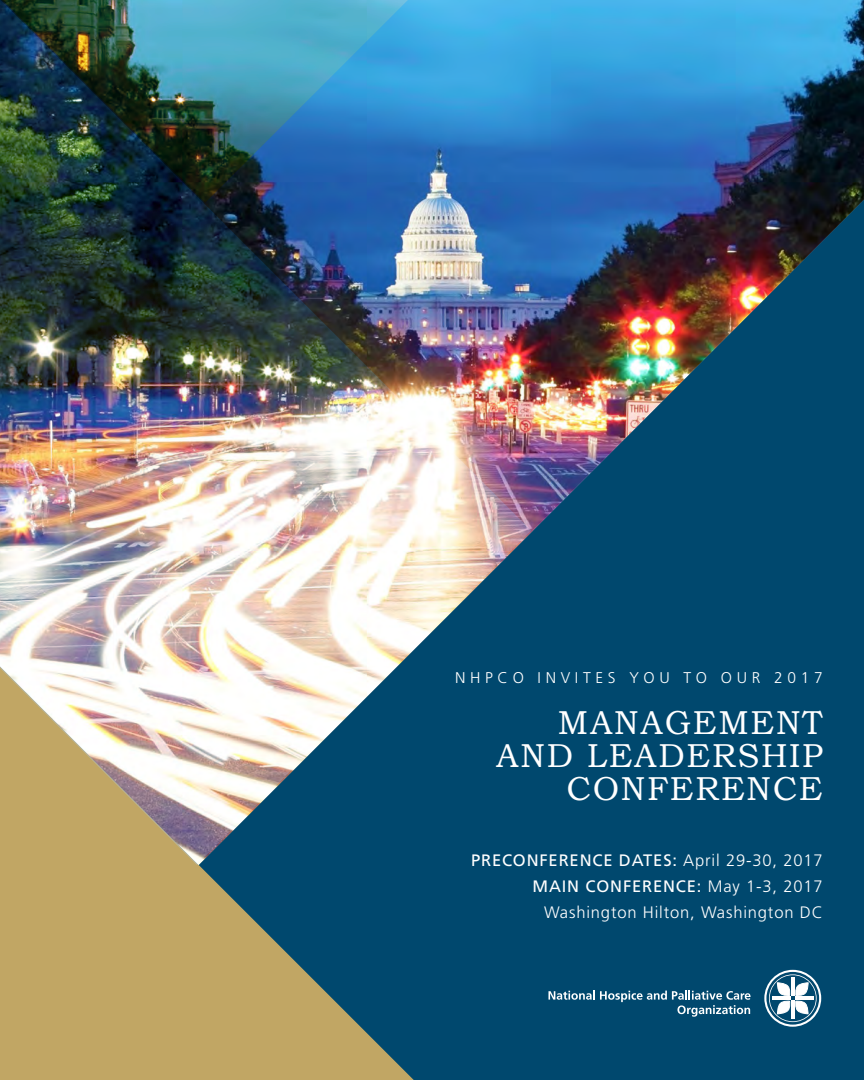
<style>
.page{position:relative;width:864px;height:1080px;background:#fff}
.page>*{position:absolute;margin:0;border:0;box-sizing:border-box;transform-origin:0 0}
.t1{font:33.15px/33.2px "Bookman Old Style";letter-spacing:.05em;color:#fff;text-align:right}
.t2{font:300 16.5px/26.2px "Frutiger LT Std";letter-spacing:.05em;color:#fff;text-align:right}
.t3{font:300 15.6px "Frutiger";letter-spacing:.3em;color:#fff}
.s1{font-weight:400}
</style>
<div class="page">
<div style="left:0;top:623px;width:453px;height:457px;background:#c1a664"></div>
<svg style="left:199px;top:865px;width:665px;height:215px;fill:#00486e"></svg>
<svg style="left:548px;top:991px;width:203px;height:26px;background:#2d6887"></svg>
<svg style="left:764px;top:970px;width:57px;height:57px"></svg>
<img style="left:531px;top:0;width:333px;height:865px">
<img style="left:0;top:0;width:531px;height:865px">
<p class="t3" style="left:455px;top:669px;width:369px">NHPCO INVITES YOU TO OUR 2017</p>
<h1 class="t1" style="left:496px;top:706px;width:328px">MANAGEMENT<br>AND LEADERSHIP<br>CONFERENCE</h1>
<p class="t2" style="left:471px;top:847px;width:353px"><span class="s1">PRECONFERENCE DATES:</span> April 29-30, 2017<br><span class="s1">MAIN CONFERENCE:</span> May 1-3, 2017<br>Washington Hilton, Washington DC</p>
</div>
